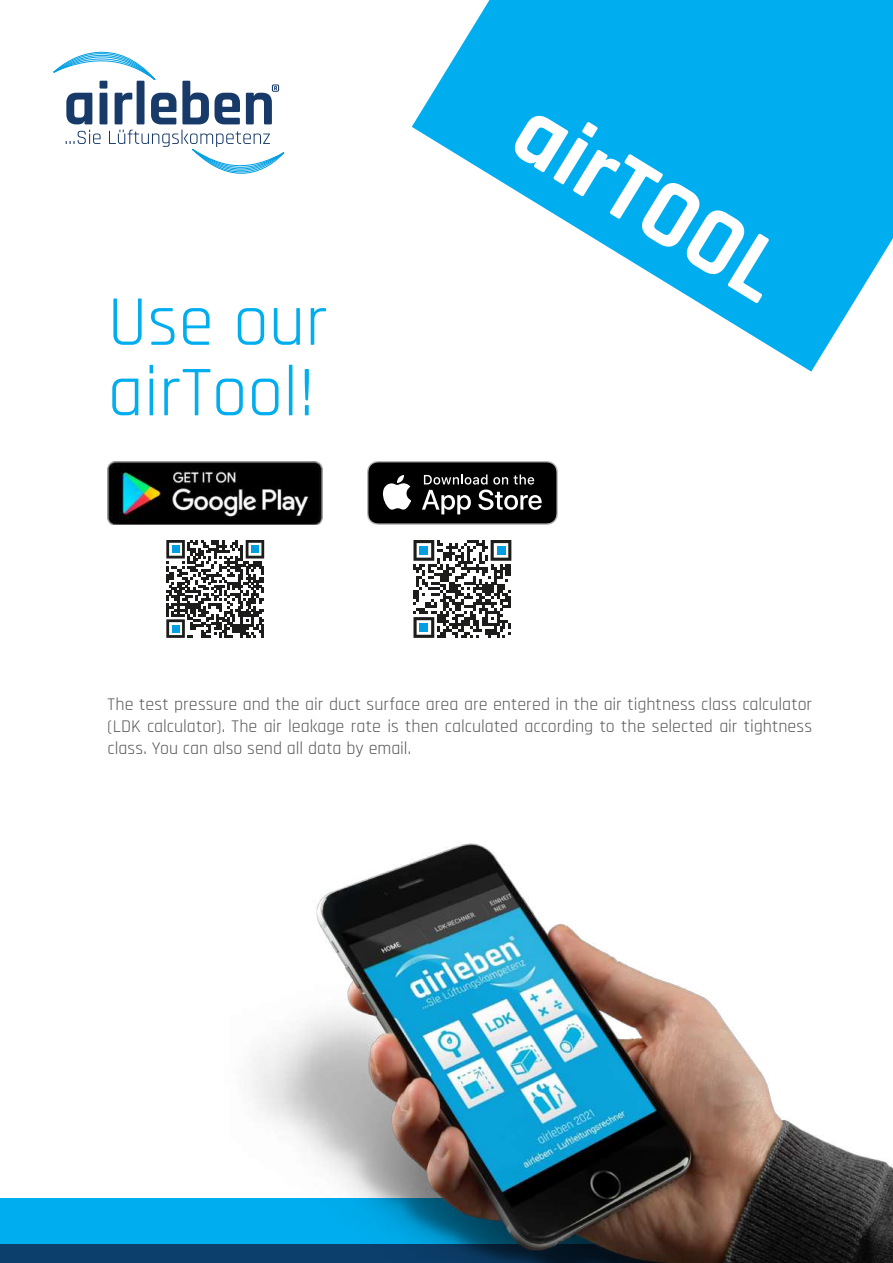
<style>
.page{position:relative;width:893px;height:1263px;background:#fff}
.page>*{position:absolute;margin:0;border:0;box-sizing:border-box;transform-origin:0 0}
.t1{font:700 95.1px "Rajdhani";color:#fff}
.t2{font:72px/70.5px "Rajdhani";color:#00aeef}
.t3{font:18px/21.6px "Rajdhani";color:#57585a;text-align:justify}
</style>
<div class="page">
<div style="left:0;top:1243px;width:893px;height:20px;background:#0c3f6c"></div>
<div style="left:0;top:1198px;width:893px;height:45px;background:#00aeef"></div>
<svg style="left:412px;top:0;width:481px;height:372px;fill:#00aeef"></svg>
<img style="left:187px;top:843px;width:706px;height:420px">
<svg style="left:166px;top:540px;width:98px;height:98px"></svg>
<div style="left:172px;top:545px;width:8px;height:8px;background:#009fe3"></div>
<div style="left:251px;top:545px;width:8px;height:8px;background:#009fe3"></div>
<div style="left:172px;top:625px;width:8px;height:8px;background:#009fe3"></div>
<svg style="left:413px;top:540px;width:98px;height:98px"></svg>
<div style="left:419px;top:546px;width:9px;height:9px;background:#009fe3"></div>
<div style="left:497px;top:546px;width:8px;height:9px;background:#009fe3"></div>
<div style="left:419px;top:623px;width:9px;height:9px;background:#009fe3"></div>
<img style="left:108px;top:461px;width:215px;height:64px">
<svg style="left:367px;top:461px;width:191px;height:64px;background:#333"></svg>
<svg style="left:66px;top:130px;width:35px;height:14px"></svg>
<svg style="left:182px;top:81px;width:27px;height:43px"></svg>
<svg style="left:215px;top:93px;width:25px;height:31px"></svg>
<svg style="left:246px;top:84px;width:33px;height:40px"></svg>
<svg style="left:109px;top:130px;width:175px;height:44px"></svg>
<svg style="left:53px;top:51px;width:123px;height:73px"></svg>
<h2 class="t2" style="left:108px;top:290px;width:222px">Use our airTool!</h2>
<h1 class="t1" style="left:540px;top:93px;width:297px;rotate:31deg">airTOOL</h1>
<p class="t3" style="left:108px;top:694px;width:706px">The test pressure and the air duct surface area are entered in the air tightness class calculator (LDK calculator). The air leakage rate is then calculated according to the selected air tightness class. You can also send all data by email.</p>
</div>
